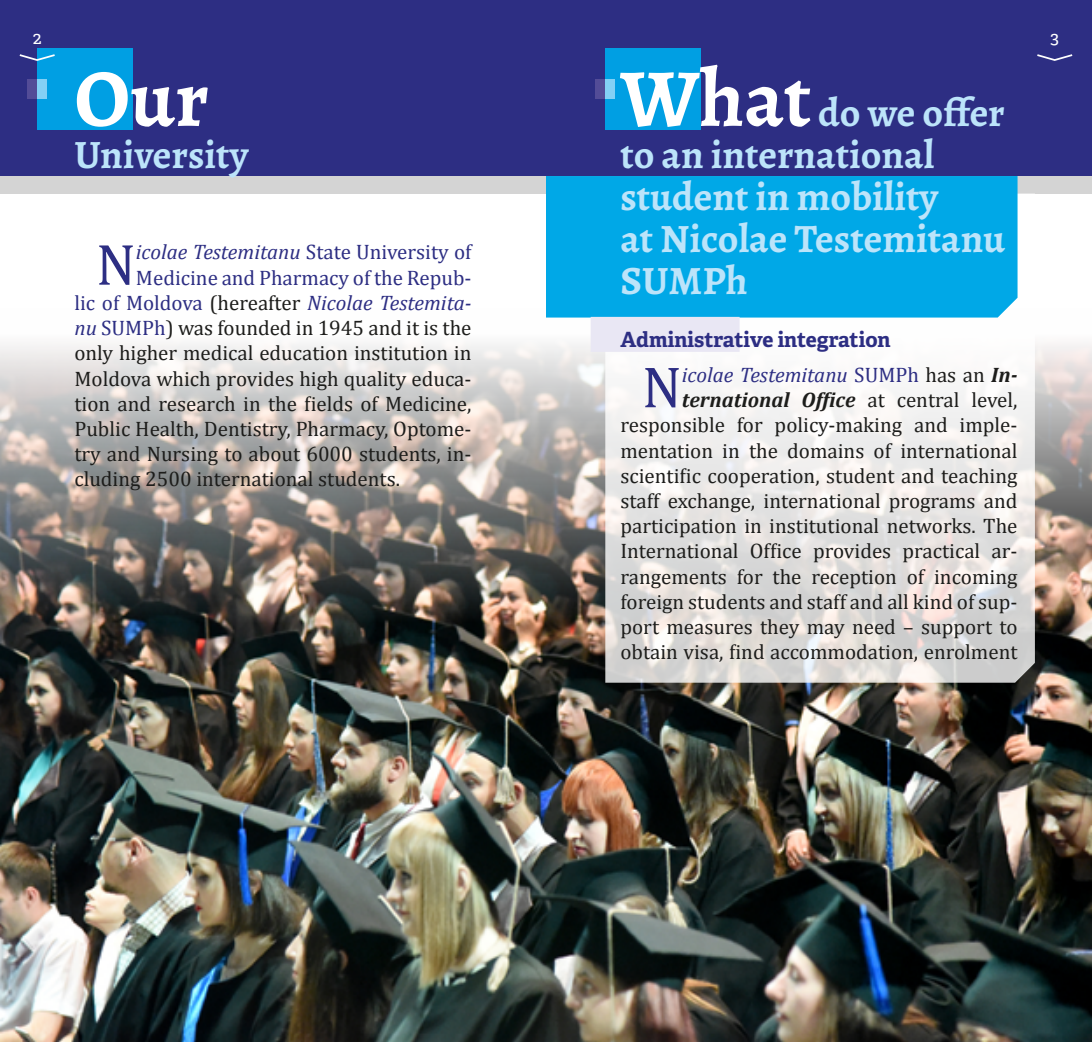
<style>
.page{position:relative;width:1092px;height:1042px;background:#fff}
.page>*{position:absolute;margin:0;border:0;box-sizing:border-box;transform-origin:0 0}
.t1{font:700 82.25px "Alegreya";color:#fff}
.t2{font:58.8px "Cambria";color:#2d2e83}
.t3{font:700 40.25px/42px "Alegreya";color:#bce4fa}
.t4{font:21px/25.2px "Cambria";color:#1d1d1b;text-align:right}
.t5{font:italic 21px "Cambria";color:#2d2e83}
.t6{font:21px "Cambria";color:#2d2e83}
.t7{font:700 21px "Adelle";color:#2d2e83}
.t8{font:17.5px "Adelle";color:#fff}
.s1{font-style:normal}
.s2{font-style:normal;color:#1d1d1b}
.s3{font-style:italic;color:#2d2e83}
.s4{color:#2d2e83}
.s5{font-size:82.25px;color:#fff}
.s6{font-weight:700;font-style:italic}
</style>
<div class="page">
<div style="left:0;top:0;width:546px;height:193px;background:#d4d4d4"></div>
<div style="left:0;top:0;width:546px;height:176px;background:#2d2e83"></div>
<div style="left:546px;top:0;width:545px;height:176px;background:#2d2e83"></div>
<div style="left:37px;top:49px;width:96px;height:81px;background:#009fe3"></div>
<div style="left:37px;top:79px;width:10px;height:20px;background:#83d0f5"></div>
<div style="left:27px;top:79px;width:10px;height:20px;background:#534c97"></div>
<div style="left:605px;top:49px;width:95px;height:81px;background:#009fe3"></div>
<div style="left:605px;top:79px;width:10px;height:20px;background:#83d0f5"></div>
<div style="left:595px;top:79px;width:10px;height:20px;background:#534c97"></div>
<img style="left:0;top:317px;width:1091px;height:725px">
<svg style="left:605px;top:193px;width:429px;height:490px"></svg>
<div style="left:546px;top:176px;width:471px;height:141px;background:#00a8e7"></div>
<div style="left:590px;top:317px;width:149px;height:35px;background:#e9e7f4"></div>
<svg style="left:19px;top:54px;width:36px;height:7px"></svg>
<svg style="left:1037px;top:54px;width:36px;height:7px"></svg>
<p class="t8" style="left:33px;top:27px;width:10px">2</p>
<p class="t8" style="left:1050px;top:27px;width:10px">3</p>
<h1 class="t1" style="left:74px;top:42px;width:136px">Our</h1>
<h3 class="t3" style="left:74px;top:133px;width:175px">University</h3>
<h2 class="t2" style="left:96px;top:230px;width:42px">N</h2>
<p class="t5" style="left:136px;top:239px;width:337px">icolae Testemitanu <span class="s1">State University of</span></p>
<p class="t6" style="left:136px;top:265px;width:337px">Medicine and Pharmacy of the Repub-</p>
<p class="t5" style="left:74px;top:290px;width:398px"><span class="s1">lic of Moldova</span> <span class="s2">(hereafter</span> Nicolae Testemita-</p>
<p class="t4" style="left:74px;top:315px;width:398px"><span class="s3">nu</span> <span class="s4">SUMPh</span>) was founded in 1945 and it is the</p>
<p class="t4" style="left:74px;top:340px;width:398px">only higher medical education institution in</p>
<p class="t4" style="left:74px;top:366px;width:398px">Moldova which provides high quality educa-</p>
<p class="t4" style="left:74px;top:391px;width:398px">tion and research in the fields of Medicine,</p>
<p class="t4" style="left:74px;top:416px;width:398px">Public Health, Dentistry, Pharmacy, Optome-</p>
<p class="t4" style="left:74px;top:441px;width:398px">try and Nursing to about 6000 students, in-</p>
<p class="t4" style="left:74px;top:466px;width:327px">cluding 2500 international students.</p>
<h3 class="t3" style="left:620px;top:91px;width:386px"><span class="s5">What</span> do we offer to an international student in mobility<br>at Nicolae Testemitanu<br>SUMPh</h3>
<p class="t7" style="left:620px;top:326px;width:272px">Administrative integration</p>
<h2 class="t2" style="left:642px;top:352px;width:42px">N</h2>
<p class="t4" style="left:620px;top:362px;width:398px"><span class="s3">icolae Testemitanu</span> <span class="s4">SUMPh</span> has an <span class="s6">In&shy;ternational Office</span> at central level, responsible for policy-making and imple&shy;mentation in the domains of international scientific cooperation, student and teaching staff exchange, international programs and participation in institutional networks. The International Office provides practical ar&shy;rangements for the reception of incoming foreign students and staff and all kind of sup&shy;port measures they may need – support to obtain visa, find accommodation, enrolment</p>
</div>
